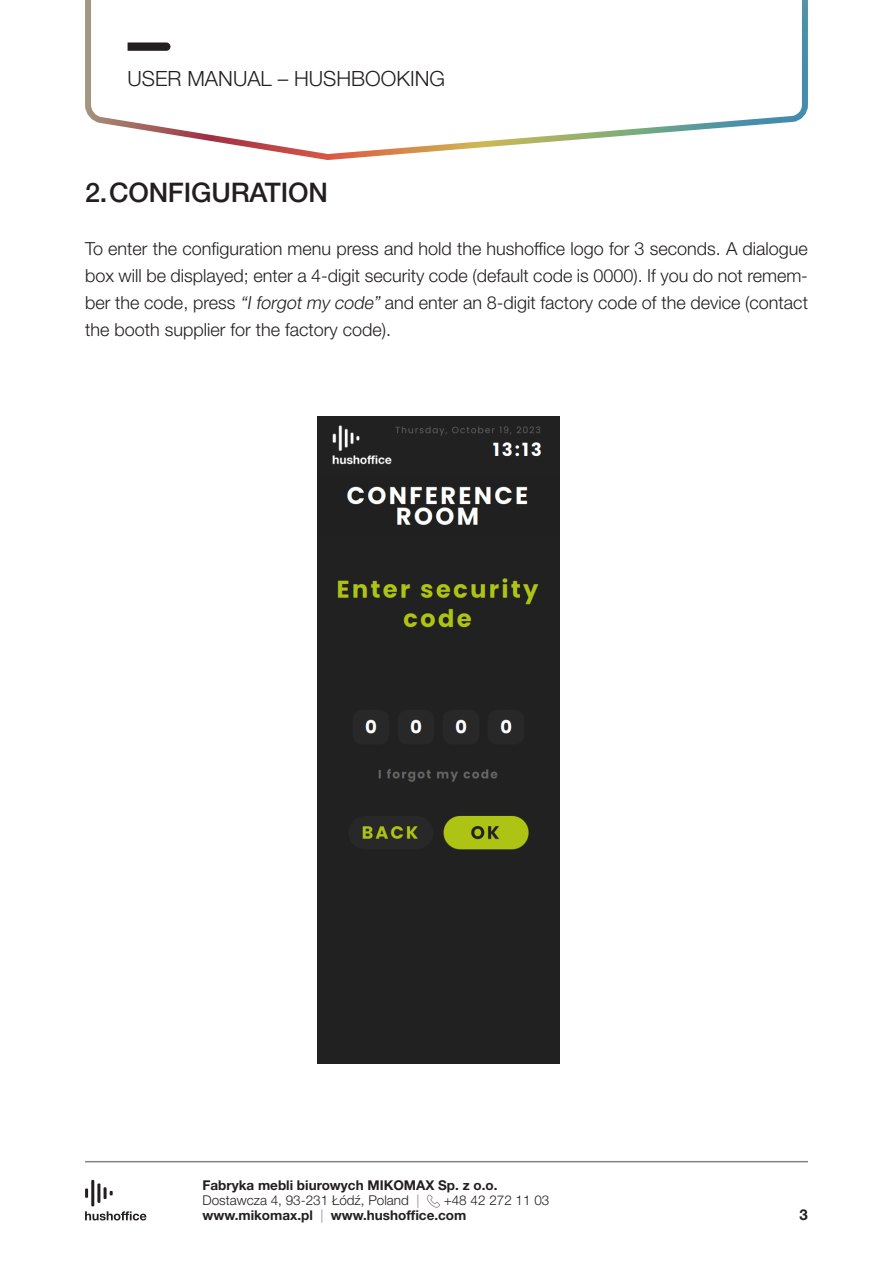
<style>
.page{position:relative;width:893px;height:1263px;background:#fff}
.page>*{position:absolute;margin:0;border:0;box-sizing:border-box;transform-origin:0 0}
.tytuł_strony{font:500 27px "Helvetica Neue LT Pro";letter-spacing:-.005em;color:#231f20}
.t1{font:300 21px "Helvetica Neue LT Pro";color:#231f20}
.Styl_akapitowy_1{font:300 18px/27px "Helvetica Neue LT Pro";color:#231f20;text-align:justify}
.t2{font:700 15px "Helvetica Neue LT Pro";color:#231f20}
.t3{font:700 13.5px/15px "Helvetica Neue LT Pro";color:#231f20}
.s1{font-style:italic}
.s2{font-weight:300}
.s3{font-weight:300;color:#8c809f}
</style>
<div class="page">
<hr style="left:85px;top:1161px;width:723px;height:1px;background:#808285">
<svg style="left:427px;top:1194px;width:13px;height:14px"></svg>
<svg style="left:85px;top:1188px;width:3px;height:10px"></svg>
<hr style="left:91px;top:1180px;width:3px;height:26px;background:#231f20">
<hr style="left:97px;top:1183px;width:3px;height:20px;background:#231f20">
<svg style="left:104px;top:1187px;width:9px;height:12px"></svg>
<svg style="left:85px;top:1211px;width:61px;height:9px"></svg>
<svg style="left:85px;top:0;width:723px;height:160px"></svg>
<svg style="left:128px;top:42px;width:42px;height:9px"></svg>
<img style="left:317px;top:417px;width:243px;height:646px">
<p class="t1" style="left:128px;top:66px;width:319px">USER MANUAL – HUSHBOOKING</p>
<p class="tytuł_strony" style="left:85px;top:176px;width:244px">2.CONFIGURATION</p>
<p class="Styl_akapitowy_1" style="left:85px;top:234px;width:724px">To enter the configuration menu press and hold the hushoffice logo for 3 seconds. A dialogue box will be displayed; enter a 4-digit security code (default code is 0000). If you do not remem&shy;ber the code, press <span class="s1">“I forgot my code”</span> and enter an 8-digit factory code of the device (contact the booth supplier for the factory code).</p>
<p class="t3" style="left:202px;top:1177px;width:296px">Fabryka mebli biurowych MIKOMAX Sp. z o.o.<br><span class="s2">Dostawcza 4, 93-231 Łódź, Poland</span> <span class="s3">|</span></p>
<p class="t3" style="left:202px;top:1192px;width:348px;text-indent:241px"><span class="s2">+48 42 272 11 03 </span>www.mikomax.pl <span class="s3">|</span> www.hushoffice.com</p>
<p class="t2" style="left:800px;top:1205px;width:10px">3</p>
</div>
